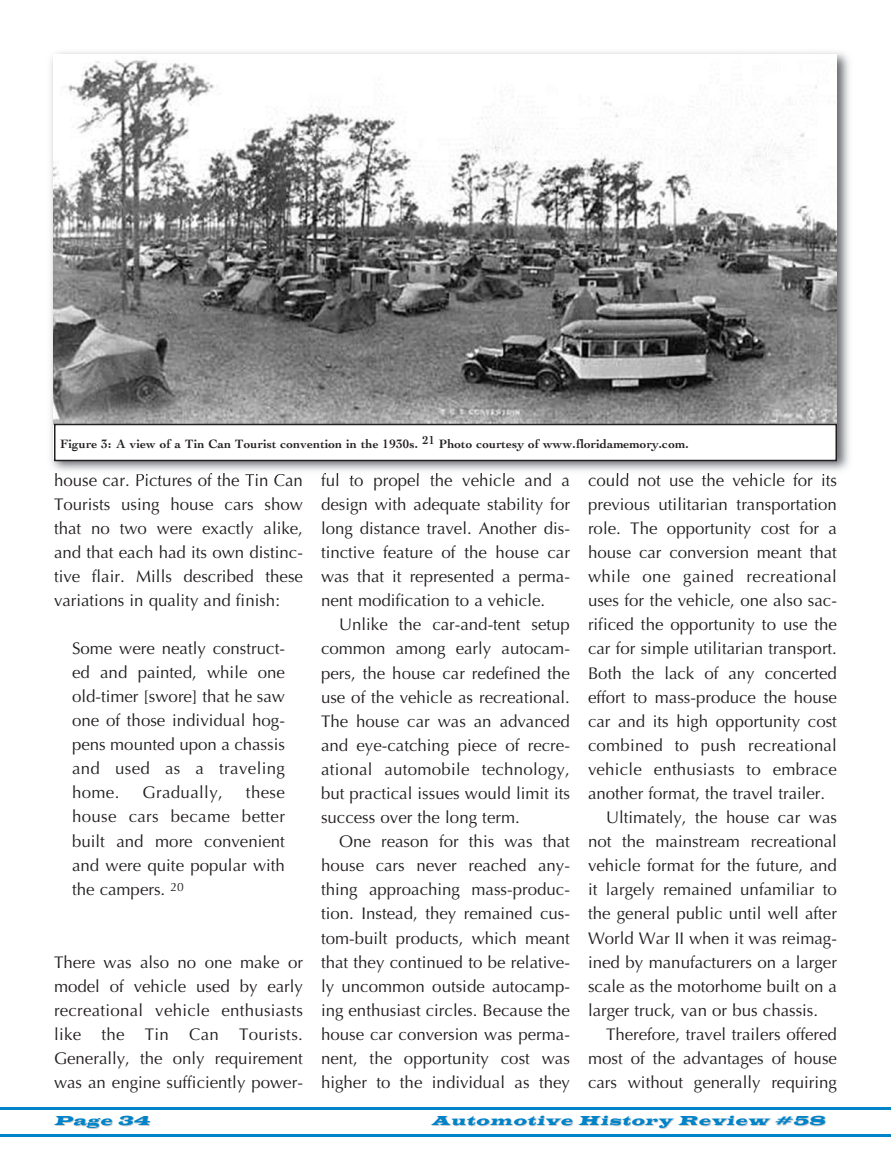
<style>
.page{position:relative;width:891px;height:1161px;background:#fff}
.page>*{position:absolute;margin:0;border:0;box-sizing:border-box;transform-origin:0 0}
.t1{font:16.8px/24.2px "Optima";color:#231f20;text-align:justify}
.t2{font:16.8px "Optima";letter-spacing:.02em;color:#231f20}
.t3{font:italic 13.5px "Latin Wide";letter-spacing:.05em;color:#0083c8}
.t4{font:700 12.75px "Cochin";letter-spacing:.01em;color:#231f20}
</style>
<div class="page">
<svg style="left:0;top:1107px;width:891px;height:30px"></svg>
<img style="left:51px;top:52px;width:798px;height:426px">
<img style="left:55px;top:473px;width:38px;height:5px">
<img style="left:321px;top:473px;width:53px;height:5px">
<img style="left:591px;top:473px;width:36px;height:5px">
<img style="left:54px;top:54px;width:783px;height:370px">
<div style="left:55px;top:425px;width:781px;height:35px;background:#fff"></div>
<div style="left:54px;top:424px;width:783px;height:37px;border:2px solid #231f20"></div>
<p class="t4" style="left:60px;top:435px;width:630px">Figure 3: A view of a Tin Can Tourist convention in the 1930s. <sup>21</sup> Photo courtesy of www.floridamemory.com.</p>
<p class="t1" style="left:54px;top:468px;width:251px">house car. Pictures of the Tin Can Tourists using house cars show that no two were exactly alike, and that each had its own distinc&shy;tive flair. Mills described these variations in quality and finish:</p>
<p class="t1" style="left:72px;top:636px;width:214px">Some were neatly construct&shy;ed and painted, while one old-timer [swore] that he saw one of those individual hog&shy;pens mounted upon a chassis and used as a traveling home.</p>
<p class="t1" style="left:72px;top:781px;width:214px;text-indent:174px">these house cars became better built and more convenient and were quite popular with the campers. <sup>20</sup></p>
<p class="t2" style="left:143px;top:783px;width:82px">Gradually,</p>
<p class="t1" style="left:54px;top:950px;width:251px">There was also no one make or model of vehicle used by early recreational vehicle enthusiasts like the Tin Can Tourists.<br>Generally, the only requirement was an engine sufficiently power-</p>
<p class="t1" style="left:321px;top:468px;width:251px">ful to propel the vehicle and a design with adequate stability for long distance travel. Another dis&shy;tinctive feature of the house car was that it represented a perma&shy;nent modification to a vehicle.</p>
<p class="t1" style="left:321px;top:613px;width:251px;text-indent:18px">Unlike the car-and-tent setup common among early autocam&shy;pers, the house car redefined the use of the vehicle as recreational.<br>The house car was an advanced and eye-catching piece of recre&shy;ational automobile technology, but practical issues would limit its success over the long term.</p>
<p class="t1" style="left:321px;top:830px;width:251px;text-indent:18px">One reason for this was that house cars never reached any&shy;thing approaching mass-produc&shy;tion. Instead, they remained cus&shy;tom-built products, which meant that they continued to be relative&shy;ly uncommon outside autocamp&shy;ing enthusiast circles. Because the house car conversion was perma&shy;nent, the opportunity cost was higher to the individual as they</p>
<p class="t1" style="left:588px;top:468px;width:251px">could not use the vehicle for its</p>
<p class="t1" style="left:588px;top:492px;width:251px">previous utilitarian transportation</p>
<p class="t1" style="left:588px;top:516px;width:250px">role. The opportunity cost for a</p>
<p class="t1" style="left:588px;top:540px;width:250px">house car conversion meant that</p>
<p class="t2" style="left:588px;top:567px;width:250px">while one gained recreational</p>
<p class="t1" style="left:588px;top:589px;width:250px">uses for the vehicle, one also sac-</p>
<p class="t1" style="left:588px;top:613px;width:250px">rificed the opportunity to use the</p>
<p class="t1" style="left:588px;top:637px;width:250px">car for simple utilitarian transport.</p>
<p class="t1" style="left:588px;top:661px;width:251px">Both the lack of any concerted</p>
<p class="t1" style="left:588px;top:685px;width:250px">effort to mass-produce the house</p>
<p class="t1" style="left:588px;top:709px;width:250px">car and its high opportunity cost</p>
<p class="t1" style="left:588px;top:733px;width:250px">combined to push recreational</p>
<p class="t1" style="left:588px;top:757px;width:250px">vehicle enthusiasts to embrace</p>
<p class="t1" style="left:588px;top:781px;width:239px">another format, the travel trailer.</p>
<p class="t1" style="left:606px;top:806px;width:233px">Ultimately, the house car was</p>
<p class="t1" style="left:588px;top:830px;width:250px">not the mainstream recreational</p>
<p class="t1" style="left:588px;top:854px;width:251px">vehicle format for the future, and</p>
<p class="t1" style="left:588px;top:878px;width:251px">it largely remained unfamiliar to</p>
<p class="t1" style="left:588px;top:902px;width:250px">the general public until well after</p>
<p class="t1" style="left:588px;top:926px;width:250px">World War II when it was reimag-</p>
<p class="t1" style="left:588px;top:950px;width:250px">ined by manufacturers on a larger</p>
<p class="t1" style="left:588px;top:974px;width:250px">scale as the motorhome built on a</p>
<p class="t1" style="left:588px;top:998px;width:232px">larger truck, van or bus chassis.</p>
<p class="t1" style="left:606px;top:1022px;width:233px">Therefore, travel trailers offered</p>
<p class="t1" style="left:588px;top:1047px;width:250px">most of the advantages of house</p>
<p class="t1" style="left:588px;top:1071px;width:250px">cars without generally requiring</p>
<p class="t3" style="left:54px;top:1113px;width:101px">Page 34</p>
<p class="t3" style="left:432px;top:1113px;width:399px">Automotive History Review #58</p>
</div>
